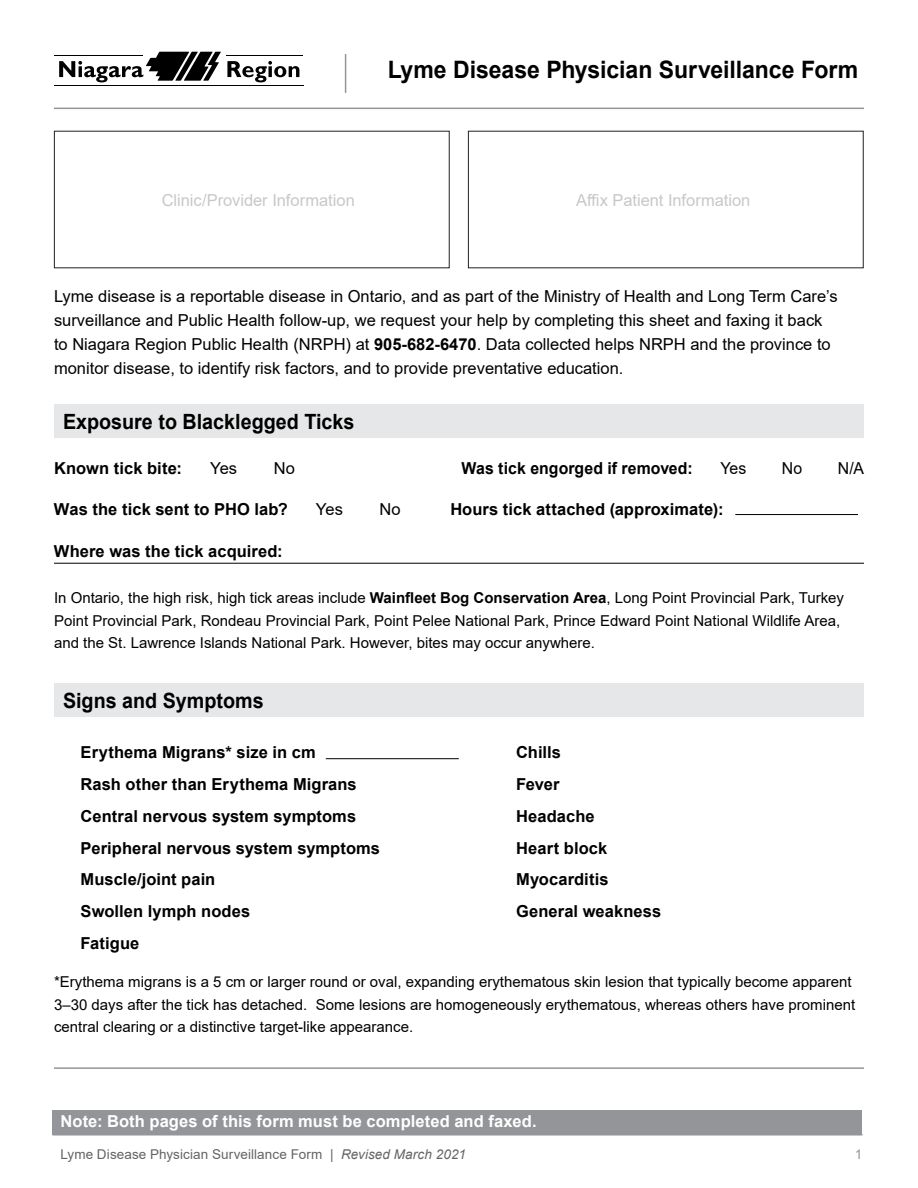
<style>
.page{position:relative;width:918px;height:1188px;background:#fff}
.page>*{position:absolute;margin:0;border:0;box-sizing:border-box;transform-origin:0 0}
.t1{font:700 24px "Arial";color:#000;scale:.96 1}
.t2{font:700 21px "Arial";color:#000;scale:.94 1}
.t3{font:16.5px/24px "Arial";color:#000}
.t4{font:700 16.5px "Arial";letter-spacing:.005em;color:#000}
.body{font:16.5px "Arial";color:#c7c8ca}
.t5{font:700 16.5px "Arial";letter-spacing:.005em;color:#fff}
.t6{font:700 16.5px "Arial";letter-spacing:.005em;color:#000;scale:.96 1}
.t7{font:16.5px "Arial";color:#000;scale:.96 1}
.t8{font:15px/22.5px "Arial";color:#000}
.t9{font:13.5px "Arial";letter-spacing:.005em;color:#636466}
.t10{font:13.5px "Arial";color:#939598}
.s1{font-weight:700}
.s2{font-style:italic}
</style>
<div class="page">
<hr style="left:52px;top:1134px;width:810px;height:2px;background:#939598">
<div style="left:52px;top:1110px;width:810px;height:25px;background:#939598"></div>
<hr style="left:54px;top:563px;width:810px;height:1px;background:#000">
<hr style="left:345px;top:54px;width:1px;height:39px;background:#939598">
<hr style="left:54px;top:108px;width:810px;height:1px;background:#939598">
<hr style="left:54px;top:1067px;width:810px;height:2px;background:#939598">
<hr style="left:326px;top:758px;width:133px;height:1px;background:#000">
<hr style="left:735px;top:514px;width:123px;height:1px;background:#000">
<svg style="left:59px;top:52px;width:162px;height:30px"></svg>
<svg style="left:227px;top:61px;width:72px;height:21px"></svg>
<hr style="left:54px;top:85px;width:249px;height:1px;background:#000">
<hr style="left:54px;top:55px;width:89px;height:1px;background:#000">
<hr style="left:227px;top:55px;width:76px;height:1px;background:#000">
<div style="left:54px;top:405px;width:810px;height:33px;background:#e6e7e8"></div>
<div style="left:54px;top:684px;width:810px;height:33px;background:#e6e7e8"></div>
<h1 class="t1" style="left:388px;top:52px;width:492px">Lyme Disease Physician Surveillance Form</h1>
<p class="body" style="left:162px;top:188px;width:195px">Clinic/Provider Information</p>
<p class="body" style="left:576px;top:188px;width:176px">Affix Patient Information</p>
<p class="t3" style="left:54px;top:284px;width:785px">Lyme disease is a reportable disease in Ontario, and as part of the Ministry of Health and Long Term Care’s surveillance and Public Health follow-up, we request your help by completing this sheet and faxing it back to Niagara Region Public Health (NRPH) at <span class="s1">905-682-6470</span>. Data collected helps NRPH and the province to monitor disease, to identify risk factors, and to provide preventative education.</p>
<p class="t2" style="left:63px;top:407px;width:312px">Exposure to Blacklegged Ticks</p>
<p class="t4" style="left:54px;top:456px;width:129px">Known tick bite:</p>
<p class="t3" style="left:210px;top:456px;width:29px">Yes</p>
<p class="t3" style="left:274px;top:456px;width:23px">No</p>
<p class="t6" style="left:461px;top:456px;width:242px">Was tick engorged if removed:</p>
<p class="t7" style="left:720px;top:457px;width:29px">Yes</p>
<p class="t7" style="left:782px;top:457px;width:23px">No</p>
<p class="t7" style="left:838px;top:457px;width:29px">N/A</p>
<p class="t4" style="left:54px;top:497px;width:235px">Was the tick sent to PHO lab?</p>
<p class="t3" style="left:316px;top:497px;width:29px">Yes</p>
<p class="t3" style="left:379px;top:497px;width:23px">No</p>
<p class="t4" style="left:450px;top:497px;width:275px">Hours tick attached (approximate):</p>
<p class="t4" style="left:54px;top:539px;width:230px">Where was the tick acquired:</p>
<p class="t8" style="left:54px;top:587px;width:792px">In Ontario, the high risk, high tick areas include <span class="s1">Wainfleet Bog Conservation Area</span>, Long Point Provincial Park, Turkey<br>Point Provincial Park, Rondeau Provincial Park, Point Pelee National Park, Prince Edward Point National Wildlife Area, and the St. Lawrence Islands National Park. However, bites may occur anywhere.</p>
<p class="t2" style="left:63px;top:686px;width:215px">Signs and Symptoms</p>
<p class="t4" style="left:81px;top:741px;width:237px">Erythema Migrans* size in cm</p>
<p class="t4" style="left:81px;top:773px;width:278px">Rash other than Erythema Migrans</p>
<p class="t4" style="left:81px;top:804px;width:277px">Central nervous system symptoms</p>
<p class="t4" style="left:81px;top:836px;width:301px">Peripheral nervous system symptoms</p>
<p class="t4" style="left:81px;top:868px;width:136px">Muscle/joint pain</p>
<p class="t4" style="left:81px;top:900px;width:171px">Swollen lymph nodes</p>
<p class="t4" style="left:81px;top:932px;width:60px">Fatigue</p>
<p class="t4" style="left:516px;top:741px;width:46px">Chills</p>
<p class="t4" style="left:516px;top:773px;width:45px">Fever</p>
<p class="t4" style="left:516px;top:804px;width:80px">Headache</p>
<p class="t4" style="left:516px;top:836px;width:93px">Heart block</p>
<p class="t4" style="left:516px;top:868px;width:94px">Myocarditis</p>
<p class="t4" style="left:516px;top:900px;width:147px">General weakness</p>
<p class="t8" style="left:54px;top:970px;width:803px">*Erythema migrans is a 5 cm or larger round or oval, expanding erythematous skin lesion that typically become apparent<br>3–30 days after the tick has detached. Some lesions are homogeneously erythematous, whereas others have prominent central clearing or a distinctive target-like appearance.</p>
<p class="t5" style="left:61px;top:1110px;width:478px">Note: Both pages of this form must be completed and faxed.</p>
<p class="t9" style="left:61px;top:1145px;width:407px">Lyme Disease Physician Surveillance Form | <span class="s2">Revised March 2021</span></p>
<p class="t10" style="left:855px;top:1145px;width:9px">1</p>
</div>
